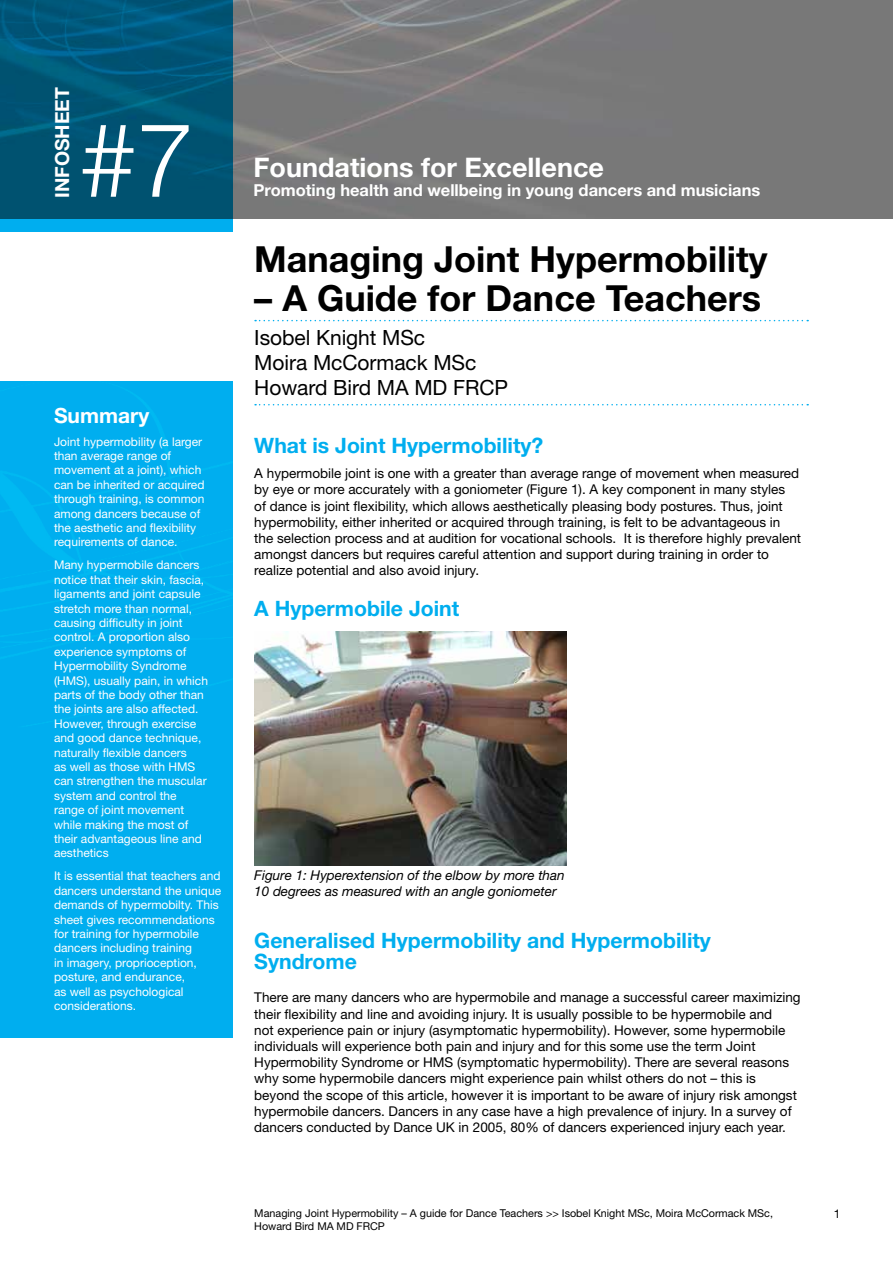
<style>
.page{position:relative;width:893px;height:1263px;background:#fff}
.page>*{position:absolute;margin:0;border:0;box-sizing:border-box;transform-origin:0 0}
.t1{font:300 103.5px "Helvetica Neue LT Std";color:#fff}
.t2{font:700 36px "Helvetica Neue LT Std";color:#000}
.t3{font:700 27px "Helvetica Neue LT Std";color:#fff}
.t4{font:700 21.15px/21px "Helvetica Neue East A";color:#00aeef}
.t5{font:21px/25.2px "Helvetica Neue LT Std";letter-spacing:-.005em;color:#000}
.t6{font:700 21px "Helvetica Neue LT Std";color:#fff}
.t7{font:700 19.35px "Helvetica Neue LT Std";color:#fff}
.t8{font:700 16.5px "Helvetica Neue LT Std";color:#fff}
.t9{font:13.5px/16.2px "Helvetica Neue LT Std";color:#000}
.t10{font:italic 13.5px/16.2px "Helvetica Neue LT Std";color:#000}
.t11{font:12px/14.4px "Helvetica Neue LT Std";color:#fff}
.t12{font:12px "Helvetica Neue LT Std";color:#000}
.t13{font:10.8px/12.9px "Helvetica Neue LT Std";letter-spacing:-.005em;color:#000}
</style>
<div class="page">
<img style="left:232px;top:0;width:661px;height:219px">
<div style="left:0;top:382px;width:232px;height:655px;background:#00aeef"></div>
<img style="left:0;top:392px;width:232px;height:333px">
<svg style="left:0;top:0;width:232px;height:232px;background:#005a7d"></svg>
<svg style="left:255px;top:320px;width:553px;height:1px"></svg>
<svg style="left:255px;top:404px;width:553px;height:1px"></svg>
<img style="left:254px;top:631px;width:312px;height:234px">
<h3 class="t7" style="left:50px;top:198px;width:112px;rotate:-90deg">INFOSHEET</h3>
<h1 class="t1" style="left:79px;top:97px;width:117px">#7</h1>
<h3 class="t6" style="left:54px;top:402px;width:97px">Summary</h3>
<p class="t11" style="left:54px;top:434px;width:152px">Joint hypermobility (a larger than average range of movement at a joint), which can be inherited or acquired through training, is common among dancers because of the aesthetic and flexibility requirements of dance.</p>
<p class="t11" style="left:54px;top:558px;width:156px">Many hypermobile dancers notice that their skin, fascia, ligaments and joint capsule stretch more than normal, causing difficulty in joint control. A proportion also experience symptoms of<br>Hypermobility Syndrome (HMS), usually pain, in which parts of the body other than the joints are also affected.<br>However, through exercise and good dance technique, naturally flexible dancers<br>as well as those with HMS can strengthen the muscular system and control the range of joint movement while making the most of their advantageous line and aesthetics</p>
<p class="t11" style="left:54px;top:869px;width:169px">It is essential that teachers and dancers understand the unique demands of hypermobilty. This sheet gives recommendations for training for hypermobile dancers including training<br>in imagery, proprioception, posture, and endurance,<br>as well as psychological considerations.</p>
<h3 class="t3" style="left:254px;top:150px;width:352px">Foundations for Excellence</h3>
<p class="t8" style="left:254px;top:180px;width:508px">Promoting health and wellbeing in young dancers and musicians</p>
<h2 class="t2" style="left:254px;top:237px;width:515px">Managing Joint Hypermobility</h2>
<h2 class="t2" style="left:254px;top:276px;width:508px">– A Guide for Dance Teachers</h2>
<h3 class="t5" style="left:254px;top:325px;width:255px">Isobel Knight MSc<br>Moira McCormack MSc<br>Howard Bird MA MD FRCP</h3>
<h3 class="t4" style="left:254px;top:436px;width:290px">What is Joint Hypermobility?</h3>
<p class="t9" style="left:254px;top:465px;width:548px">A hypermobile joint is one with a greater than average range of movement when measured by eye or more accurately with a goniometer (Figure 1). A key component in many styles<br>of dance is joint flexibility, which allows aesthetically pleasing body postures. Thus, joint hypermobility, either inherited or acquired through training, is felt to be advantageous in the selection process and at audition for vocational schools. It is therefore highly prevalent amongst dancers but requires careful attention and support during training in order to realize potential and also avoid injury.</p>
<h3 class="t4" style="left:254px;top:598px;width:206px">A Hypermobile Joint</h3>
<p class="t10" style="left:254px;top:867px;width:312px">Figure 1: Hyperextension of the elbow by more than<br>10 degrees as measured with an angle goniometer</p>
<h3 class="t4" style="left:254px;top:930px;width:458px">Generalised Hypermobility and Hypermobility<br>Syndrome</h3>
<p class="t9" style="left:254px;top:989px;width:548px">There are many dancers who are hypermobile and manage a successful career maximizing their flexibility and line and avoiding injury. It is usually possible to be hypermobile and<br>not experience pain or injury (asymptomatic hypermobility). However, some hypermobile individuals will experience both pain and injury and for this some use the term Joint Hypermobility Syndrome or HMS (symptomatic hypermobility). There are several reasons why some hypermobile dancers might experience pain whilst others do not – this is beyond the scope of this article, however it is important to be aware of injury risk amongst hypermobile dancers. Dancers in any case have a high prevalence of injury. In a survey of dancers conducted by Dance UK in 2005, 80% of dancers experienced injury each year.</p>
<p class="t13" style="left:254px;top:1206px;width:520px">Managing Joint Hypermobility – A guide for Dance Teachers &gt;&gt; Isobel Knight MSc, Moira McCormack MSc,<br>Howard Bird MA MD FRCP</p>
<p class="t12" style="left:834px;top:1206px;width:8px">1</p>
</div>
